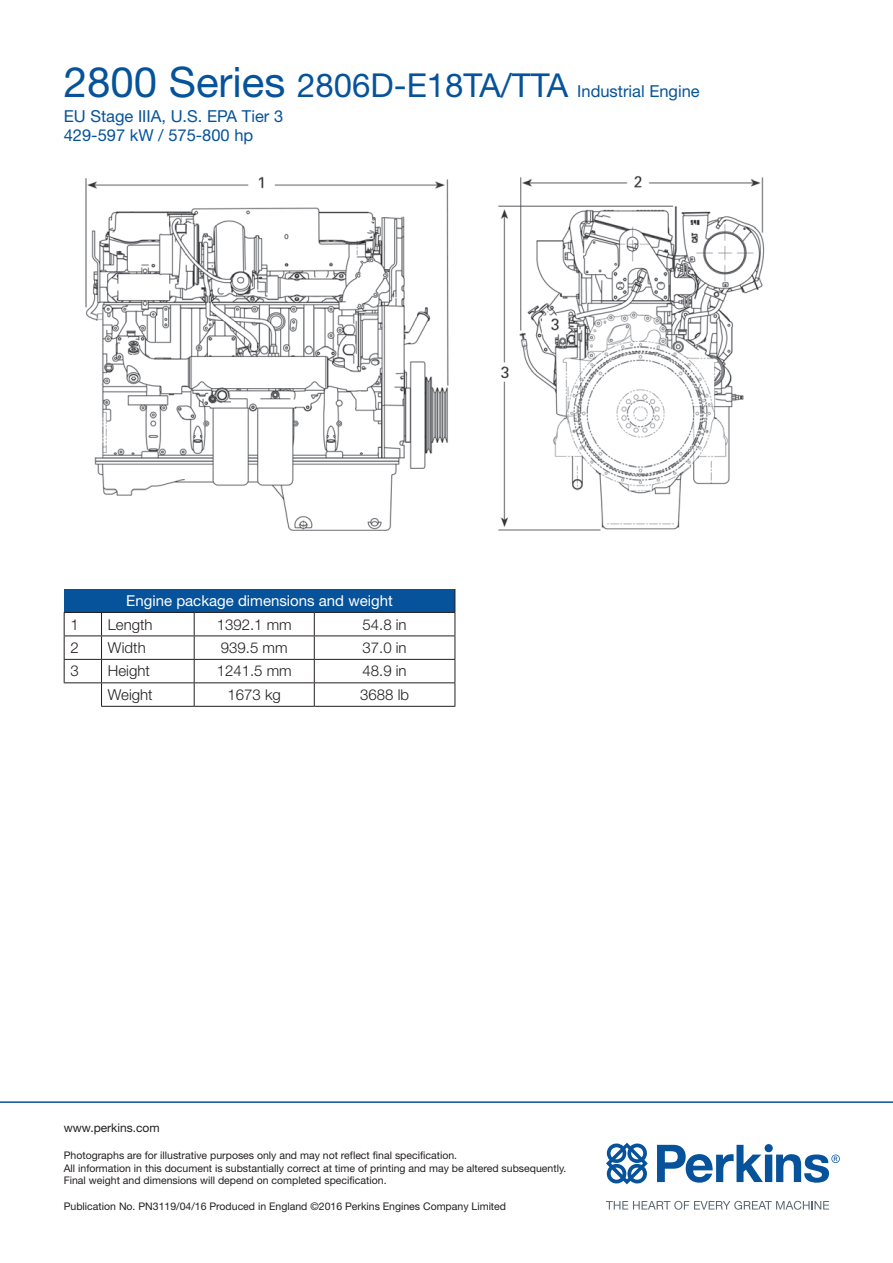
<style>
.page{position:relative;width:893px;height:1263px;background:#fff}
.page>*{position:absolute;margin:0;border:0;box-sizing:border-box;transform-origin:0 0}
.t1{font:16.5px/24.8px "Helvetica Neue";color:#06539b}
.t2{font:300 15px "Helvetica Neue";color:#231f20}
.t3{font:15px "Helvetica Neue";color:#fff}
.t4{font:12px "Helvetica Neue";color:#231f20}
.t5{font:10.5px/12.6px "Helvetica Neue";color:#231f20}
.s1{font-size:42px}
.s2{font-size:33px}
</style>
<div class="page">
<svg style="left:606px;top:1201px;width:223px;height:9px"></svg>
<svg style="left:606px;top:1143px;width:42px;height:41px"></svg>
<svg style="left:657px;top:1144px;width:183px;height:39px"></svg>
<img style="left:85px;top:176px;width:680px;height:355px">
<hr style="left:0;top:1101px;width:893px;height:2px;background:#06539b">
<div style="left:64px;top:589px;width:391px;height:23px;background:#06539b"></div>
<hr style="left:194px;top:706px;width:120px;height:1px;background:#231f20">
<hr style="left:314px;top:706px;width:141px;height:1px;background:#231f20">
<svg style="left:64px;top:613px;width:1px;height:69px"></svg>
<hr style="left:101px;top:706px;width:93px;height:1px;background:#231f20">
<hr style="left:64px;top:682px;width:38px;height:1px;background:#231f20">
<hr style="left:64px;top:635px;width:38px;height:1px;background:#231f20">
<hr style="left:64px;top:659px;width:38px;height:1px;background:#231f20">
<hr style="left:102px;top:635px;width:92px;height:1px;background:#231f20">
<hr style="left:102px;top:659px;width:92px;height:1px;background:#231f20">
<svg style="left:101px;top:613px;width:1px;height:93px"></svg>
<hr style="left:102px;top:682px;width:92px;height:1px;background:#231f20">
<svg style="left:194px;top:589px;width:262px;height:117px"></svg>
<hr style="left:64px;top:612px;width:38px;height:1px;background:#231f20">
<hr style="left:102px;top:612px;width:92px;height:1px;background:#231f20">
<hr style="left:194px;top:612px;width:120px;height:1px;background:#231f20">
<hr style="left:314px;top:612px;width:141px;height:1px;background:#231f20">
<h1 class="t1" style="left:64px;top:78px;width:637px"><span class="s1">2800 Series</span> <span class="s2">2806D-E18TA/TTA</span> Industrial Engine<br>EU Stage IIIA, U.S. EPA Tier 3</h1>
<h1 class="t1" style="left:64px;top:123px;width:191px">429-597 kW / 575-800 hp</h1>
<h2 class="t3" style="left:126px;top:592px;width:268px">Engine package dimensions and weight</h2>
<h2 class="t2" style="left:71px;top:615px;width:10px">1</h2>
<h2 class="t2" style="left:108px;top:615px;width:46px">Length</h2>
<h2 class="t2" style="left:217px;top:615px;width:77px">1392.1 mm</h2>
<h2 class="t2" style="left:362px;top:615px;width:46px">54.8 in</h2>
<h2 class="t2" style="left:71px;top:638px;width:10px">2</h2>
<h2 class="t2" style="left:108px;top:638px;width:39px">Width</h2>
<h2 class="t2" style="left:221px;top:638px;width:68px">939.5 mm</h2>
<h2 class="t2" style="left:362px;top:638px;width:46px">37.0 in</h2>
<h2 class="t2" style="left:71px;top:662px;width:10px">3</h2>
<h2 class="t2" style="left:108px;top:662px;width:43px">Height</h2>
<h2 class="t2" style="left:217px;top:662px;width:77px">1241.5 mm</h2>
<h2 class="t2" style="left:362px;top:662px;width:46px">48.9 in</h2>
<h2 class="t2" style="left:108px;top:685px;width:46px">Weight</h2>
<h2 class="t2" style="left:228px;top:685px;width:55px">1673 kg</h2>
<h2 class="t2" style="left:360px;top:685px;width:50px">3688 lb</h2>
<p class="t4" style="left:64px;top:1121px;width:97px">www.perkins.com</p>
<p class="t5" style="left:64px;top:1149px;width:504px">Photographs are for illustrative purposes only and may not reflect final specification.<br>All information in this document is substantially correct at time of printing and may be altered subsequently.<br>Final weight and dimensions will depend on completed specification.</p>
<p class="t5" style="left:64px;top:1199px;width:444px">Publication No. PN3119/04/16 Produced in England ©2016 Perkins Engines Company Limited</p>
</div>
